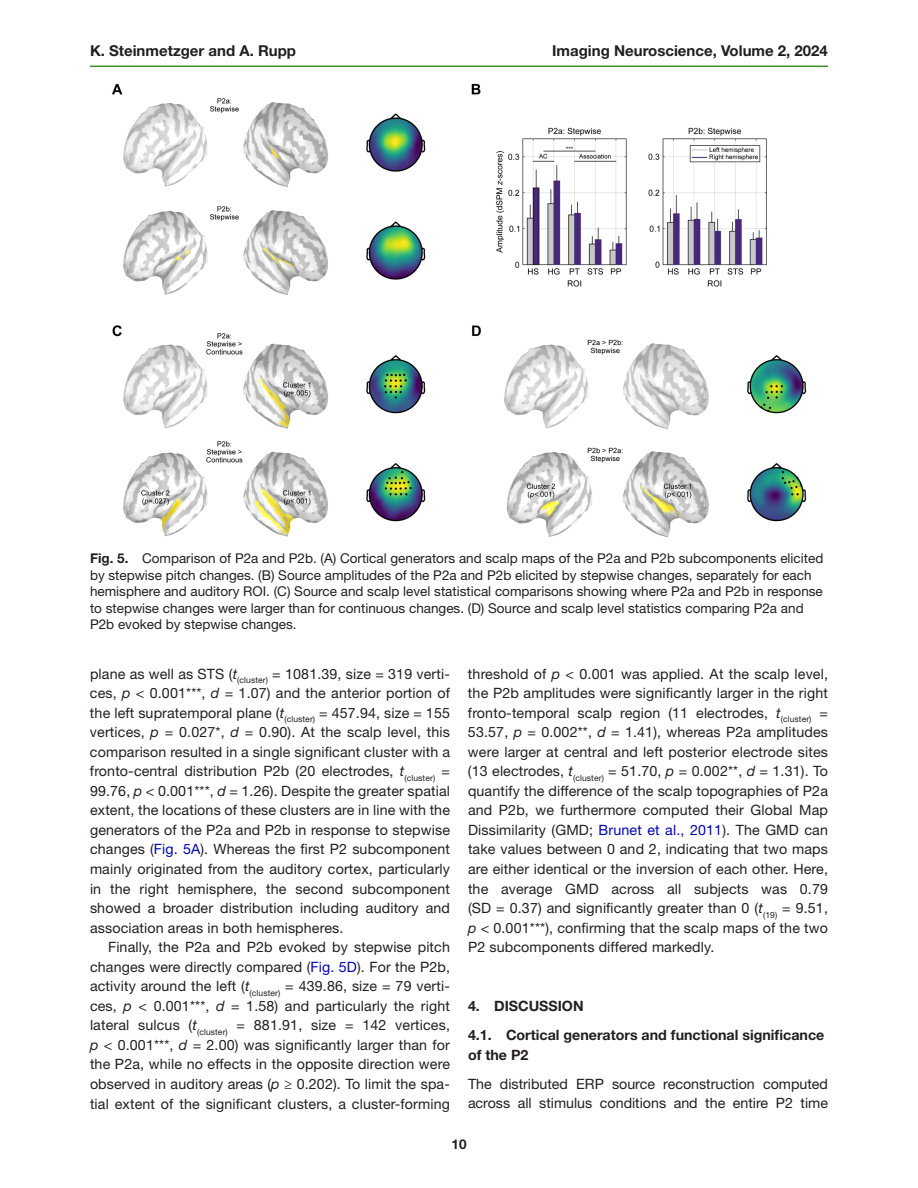
<style>
.page{position:relative;width:918px;height:1188px;background:#fff}
.page>*{position:absolute;margin:0;border:0;box-sizing:border-box;transform-origin:0 0}
.t1{font:700 15px "Helvetica Neue LT Std";color:#231f20}
.t2{font:14.25px/19.5px "Helvetica Neue LT Std";letter-spacing:.01em;color:#231f20;text-align:justify}
.t3{font:700 14.25px/29.2px "Helvetica Neue LT Std";color:#231f20}
.t4{font:13.5px/16.5px "Helvetica Neue LT Std";color:#231f20}
.t5{font:700 13.5px "Helvetica Neue LT Std";color:#231f20}
.s1{font-weight:700}
.s2{font-style:italic}
.s3{color:#0006b1}
</style>
<div class="page">
<hr style="left:90px;top:66px;width:738px;height:1px;background:#3e8f27">
<img style="left:112px;top:84px;width:694px;height:453px">
<p class="t1" style="left:90px;top:41px;width:208px">K. Steinmetzger and A. Rupp</p>
<p class="t1" style="left:552px;top:41px;width:277px">Imaging Neuroscience, Volume 2, 2024</p>
<p class="t4" style="left:90px;top:550px;width:735px"><span class="s1">Fig. 5.</span> Comparison of P2a and P2b. (A) Cortical generators and scalp maps of the P2a and P2b subcomponents elicited by stepwise pitch changes. (B) Source amplitudes of the P2a and P2b elicited by stepwise changes, separately for each hemisphere and auditory ROI. (C) Source and scalp level statistical comparisons showing where P2a and P2b in response to stepwise changes were larger than for continuous changes. (D) Source and scalp level statistics comparing P2a and P2b evoked by stepwise changes.</p>
<p class="t2" style="left:90px;top:664px;width:362px">plane as well as STS (<span class="s2">t</span><sub>(cluster)</sub> = 1081.39, size = 319 verti&shy;ces, <span class="s2">p</span> &lt; 0.001***, <span class="s2">d</span> = 1.07) and the anterior portion of the left supratemporal plane (<span class="s2">t</span><sub>(cluster)</sub> = 457.94, size = 155 vertices, <span class="s2">p</span> = 0.027*, <span class="s2">d</span> = 0.90). At the scalp level, this comparison resulted in a single significant cluster with a fronto-central distribution P2b (20 electrodes, <span class="s2">t</span><sub>(cluster)</sub> = 99.76, <span class="s2">p</span> &lt; 0.001***, <span class="s2">d</span> = 1.26). Despite the greater spatial extent, the locations of these clusters are in line with the generators of the P2a and P2b in response to stepwise changes (<span class="s3">Fig. 5A</span>). Whereas the first P2 subcomponent mainly originated from the auditory cortex, particularly in the right hemisphere, the second subcomponent showed a broader distribution including auditory and association areas in both hemispheres.</p>
<p class="t2" style="left:90px;top:937px;width:362px;text-indent:18px">Finally, the P2a and P2b evoked by stepwise pitch changes were directly compared (<span class="s3">Fig. 5D</span>). For the P2b, activity around the left (<span class="s2">t</span><sub>(cluster)</sub> = 439.86, size = 79 verti&shy;ces, <span class="s2">p</span> &lt; 0.001***, <span class="s2">d</span> = 1.58) and particularly the right lateral sulcus (<span class="s2">t</span><sub>(cluster)</sub> = 881.91, size = 142 vertices, <span class="s2">p</span> &lt; 0.001***, <span class="s2">d</span> = 2.00) was significantly larger than for the P2a, while no effects in the opposite direction were observed in auditory areas (<span class="s2">p</span> ≥ 0.202). To limit the spa&shy;tial extent of the significant clusters, a cluster-forming</p>
<p class="t2" style="left:468px;top:664px;width:362px">threshold of <span class="s2">p</span> &lt; 0.001 was applied. At the scalp level, the P2b amplitudes were significantly larger in the right fronto-temporal scalp region (11 electrodes, <span class="s2">t</span><sub>(cluster)</sub> = 53.57, <span class="s2">p</span> = 0.002**, <span class="s2">d</span> = 1.41), whereas P2a amplitudes were larger at central and left posterior electrode sites (13 electrodes, <span class="s2">t</span><sub>(cluster)</sub> = 51.70, <span class="s2">p</span> = 0.002**, <span class="s2">d</span> = 1.31). To quantify the difference of the scalp topographies of P2a and P2b, we furthermore computed their Global Map Dissimilarity (GMD; <span class="s3">Brunet et al., 2011</span>). The GMD can take values between 0 and 2, indicating that two maps are either identical or the inversion of each other. Here, the average GMD across all subjects was 0.79 (SD = 0.37) and significantly greater than 0 (<span class="s2">t</span><sub>(19)</sub> = 9.51, <span class="s2">p</span> &lt; 0.001***), confirming that the scalp maps of the two P2 subcomponents differed markedly.</p>
<p class="t3" style="left:468px;top:991px;width:358px">4. DISCUSSION<br>4.1. Cortical generators and functional significance</p>
<p class="t3" style="left:468px;top:1040px;width:62px">of the P2</p>
<p class="t2" style="left:468px;top:1074px;width:362px">The distributed ERP source reconstruction computed across all stimulus conditions and the entire P2 time</p>
<p class="t5" style="left:451px;top:1136px;width:17px">10</p>
</div>
